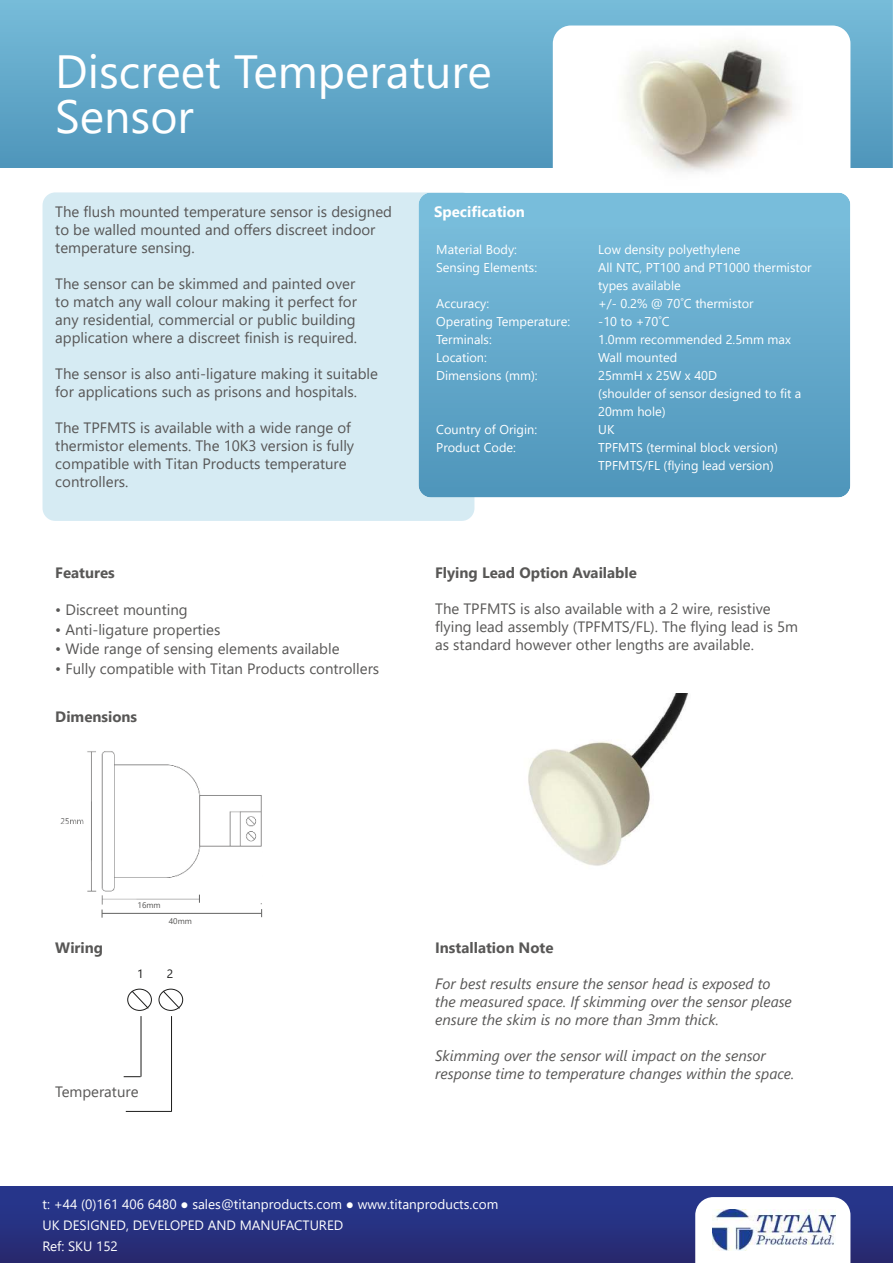
<style>
.page{position:relative;width:893px;height:1263px;background:#fff}
.page>*{position:absolute;margin:0;border:0;box-sizing:border-box;transform-origin:0 0}
.t1{font:46.5px/45px "Segoe UI";color:#fff}
.t2{font:15px/18px "Segoe UI";color:#575656}
.t3{font:15px/18px "Segoe UI";color:#585756}
.t4{font:italic 15px/18px "Segoe UI";color:#585756}
.t5{font:700 15px "Segoe UI";color:#585756}
.t6{font:700 15px "Segoe UI";color:#fff}
.t7{font:13.5px/21px "Segoe UI";color:#fff}
.t8{font:12.75px/18px "Segoe UI";color:#fff}
.t9{font:12px "Segoe UI";color:#1c1c1b}
.t10{font:8.25px "Segoe UI";color:#585756}
</style>
<div class="page">
<img style="left:0;top:0;width:893px;height:168px">
<img style="left:0;top:1186px;width:893px;height:77px">
<svg style="left:695px;top:1197px;width:155px;height:66px"></svg>
<img style="left:712px;top:1210px;width:124px;height:40px">
<div style="left:553px;top:26px;width:297px;height:174px;background:#fff;border-radius:18px"></div>
<img style="left:624px;top:40px;width:168px;height:132px">
<div style="left:43px;top:192px;width:431px;height:329px;background:#d6ebf3;border-radius:13px"></div>
<img style="left:418px;top:193px;width:432px;height:304px">
<hr style="left:171px;top:1016px;width:1px;height:96px;background:#1c1c1b">
<hr style="left:126px;top:1111px;width:45px;height:1px;background:#1c1c1b">
<hr style="left:141px;top:1016px;width:1px;height:61px;background:#1c1c1b">
<svg style="left:124px;top:1076px;width:17px;height:1px"></svg>
<div style="left:127px;top:989px;width:25px;height:22px;border:1px solid #1c1c1b;border-radius:50%"></div>
<svg style="left:131px;top:990px;width:18px;height:19px"></svg>
<div style="left:159px;top:989px;width:24px;height:22px;border:1px solid #1c1c1b;border-radius:50%"></div>
<svg style="left:162px;top:990px;width:19px;height:19px"></svg>
<img style="left:528px;top:693px;width:161px;height:173px">
<img style="left:60px;top:751px;width:203px;height:162px">
<div style="left:200px;top:849px;width:61px;height:54px;background:#fff"></div>
<div style="left:169px;top:903px;width:29px;height:8px;background:#fff"></div>
<hr style="left:102px;top:913px;width:159px;height:1px;background:#636362">
<h1 class="t1" style="left:55px;top:45px;width:438px">Discreet Temperature<br>Sensor</h1>
<p class="t2" style="left:55px;top:201px;width:338px">The flush mounted temperature sensor is designed to be walled mounted and offers discreet indoor temperature sensing.</p>
<p class="t2" style="left:55px;top:273px;width:303px">The sensor can be skimmed and painted over to match any wall colour making it perfect for any residential, commercial or public building application where a discreet finish is required.</p>
<p class="t2" style="left:55px;top:363px;width:324px">The sensor is also anti-ligature making it suitable for applications such as prisons and hospitals.</p>
<p class="t2" style="left:55px;top:417px;width:300px">The TPFMTS is available with a wide range of thermistor elements. The 10K3 version is fully compatible with Titan Products temperature controllers.</p>
<p class="t5" style="left:55px;top:564px;width:61px">Features</p>
<p class="t3" style="left:55px;top:602px;width:134px">• Discreet mounting</p>
<p class="t3" style="left:55px;top:621px;width:167px">• Anti-ligature properties</p>
<p class="t3" style="left:55px;top:641px;width:286px">• Wide range of sensing elements available</p>
<p class="t3" style="left:55px;top:660px;width:326px">• Fully compatible with Titan Products controllers</p>
<p class="t5" style="left:55px;top:703px;width:83px">Dimensions</p>
<p class="t6" style="left:434px;top:197px;width:92px">Specification</p>
<p class="t8" style="left:436px;top:240px;width:82px">Material Body:</p>
<p class="t8" style="left:598px;top:240px;width:144px">Low density polyethylene</p>
<p class="t8" style="left:436px;top:258px;width:102px">Sensing Elements:</p>
<p class="t8" style="left:598px;top:258px;width:215px">All NTC, PT100 and PT1000 thermistor types available</p>
<p class="t8" style="left:436px;top:294px;width:54px">Accuracy:</p>
<p class="t8" style="left:598px;top:294px;width:157px">+/- 0.2% @ 70˚C thermistor</p>
<p class="t8" style="left:436px;top:312px;width:135px">Operating Temperature:</p>
<p class="t8" style="left:598px;top:312px;width:73px">-10 to +70˚C</p>
<p class="t8" style="left:436px;top:330px;width:57px">Terminals:</p>
<p class="t8" style="left:598px;top:330px;width:194px">1.0mm recommended 2.5mm max</p>
<p class="t8" style="left:436px;top:348px;width:52px">Location:</p>
<p class="t8" style="left:598px;top:348px;width:80px">Wall mounted</p>
<p class="t8" style="left:436px;top:366px;width:103px">Dimensions (mm):</p>
<p class="t8" style="left:598px;top:366px;width:205px">25mmH x 25W x 40D<br>(shoulder of sensor designed to fit a<br>20mm hole)</p>
<p class="t8" style="left:436px;top:420px;width:102px">Country of Origin:</p>
<p class="t8" style="left:598px;top:420px;width:18px">UK</p>
<p class="t8" style="left:436px;top:438px;width:81px">Product Code:</p>
<p class="t8" style="left:598px;top:438px;width:181px">TPFMTS (terminal block version)<br>TPFMTS/FL (flying lead version)</p>
<p class="t5" style="left:435px;top:558px;width:203px">Flying Lead Option Available</p>
<p class="t3" style="left:435px;top:598px;width:364px">The TPFMTS is also available with a 2 wire, resistive flying lead assembly (TPFMTS/FL). The flying lead is 5m as standard however other lengths are available.</p>
<p class="t5" style="left:55px;top:933px;width:49px">Wiring</p>
<p class="t10" style="left:138px;top:898px;width:25px">16mm</p>
<p class="t10" style="left:169px;top:913px;width:25px">40mm</p>
<p class="t9" style="left:137px;top:962px;width:8px">1</p>
<p class="t9" style="left:167px;top:962px;width:8px">2</p>
<p class="t3" style="left:55px;top:1081px;width:85px">Temperature</p>
<p class="t5" style="left:435px;top:934px;width:120px">Installation Note</p>
<p class="t4" style="left:435px;top:976px;width:358px">For best results ensure the sensor head is exposed to the measured space. If skimming over the sensor please ensure the skim is no more than 3mm thick.</p>
<p class="t4" style="left:435px;top:1048px;width:361px">Skimming over the sensor will impact on the sensor response time to temperature changes within the space.</p>
<p class="t7" style="left:43px;top:1192px;width:457px">t: +44 (0)161 406 6480 ● sales@titanproducts.com ● www.titanproducts.com<br>UK DESIGNED, DEVELOPED AND MANUFACTURED<br>Ref: SKU 152</p>
</div>
